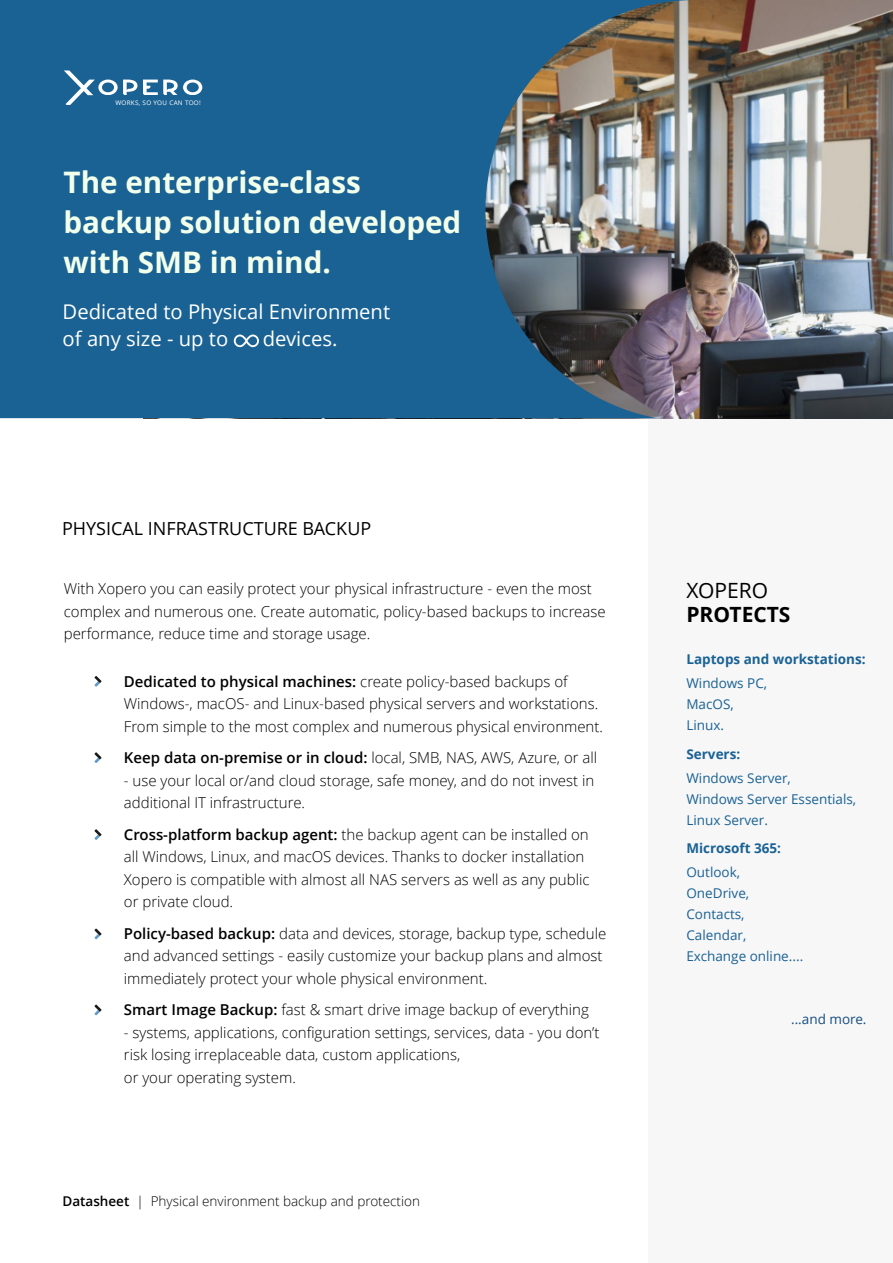
<style>
.page{position:relative;width:893px;height:1263px;background:#fff}
.page>*{position:absolute;margin:0;border:0;box-sizing:border-box;transform-origin:0 0}
.t1{font:700 29.7px/39.9px "Open Sans";color:#f1ffeb}
.t2{font:700 21px "Open Sans";color:#000}
.t3{font:21px "Open Sans";color:#000}
.t4{font:20.25px/27.3px "Open Sans";color:#fff}
.t5{font:18px "Open Sans";color:#000}
.t6{font:300 15px/22.5px "Open Sans";color:#000}
.t7{font:13.5px/21px "Open Sans";color:#1a6293}
.t8{font:300 13.5px "Open Sans";color:#000}
.t9{font:700 13.5px "Open Sans";color:#1a6293}
.t10{font:13.5px "Open Sans";color:#174e7e}
.t11{font:6.3px "Open Sans";letter-spacing:.04em;color:#fff}
.s1{font-weight:600}
</style>
<div class="page">
<div style="left:649px;top:0;width:244px;height:1263px;background:#f7f7f8"></div>
<img style="left:696px;top:0;width:197px;height:418px">
<img style="left:0;top:0;width:696px;height:418px">
<svg style="left:143px;top:80px;width:59px;height:15px"></svg>
<svg style="left:64px;top:70px;width:73px;height:35px"></svg>
<svg style="left:95px;top:829px;width:7px;height:11px"></svg>
<svg style="left:95px;top:928px;width:7px;height:11px"></svg>
<svg style="left:95px;top:1004px;width:7px;height:11px"></svg>
<svg style="left:95px;top:676px;width:7px;height:11px"></svg>
<svg style="left:95px;top:752px;width:7px;height:11px"></svg>
<svg style="left:234px;top:335px;width:25px;height:12px"></svg>
<p class="t11" style="left:115px;top:101px;width:87px">WORKS, SO YOU CAN TOO!</p>
<h1 class="t1" style="left:63px;top:165px;width:399px">The enterprise-class backup solution developed with SMB in mind.</h1>
<h3 class="t4" style="left:63px;top:300px;width:329px">Dedicated to Physical Environment of any size - up to</h3>
<h3 class="t4" style="left:263px;top:327px;width:76px">devices.</h3>
<p class="t5" style="left:62px;top:521px;width:311px">PHYSICAL INFRASTRUCTURE BACKUP</p>
<p class="t6" style="left:64px;top:579px;width:543px">With Xopero you can easily protect your physical infrastructure - even the most complex and numerous one. Create automatic, policy-based backups to increase performance, reduce time and storage usage.</p>
<p class="t6" style="left:124px;top:672px;width:481px"><span class="s1">Dedicated to physical machines:</span> create policy-based backups of<br>Windows-, macOS- and Linux-based physical servers and workstations.<br>From simple to the most complex and numerous physical environment.</p>
<p class="t6" style="left:124px;top:748px;width:475px"><span class="s1">Keep data on-premise or in cloud:</span> local, SMB, NAS, AWS, Azure, or all</p>
<p class="t6" style="left:124px;top:771px;width:472px">- use your local or/and cloud storage, safe money, and do not invest in additional IT infrastructure.</p>
<p class="t6" style="left:124px;top:825px;width:467px"><span class="s1">Cross-platform backup agent:</span> the backup agent can be installed on all Windows, Linux, and macOS devices. Thanks to docker installation Xopero is compatible with almost all NAS servers as well as any public or private cloud.</p>
<p class="t6" style="left:124px;top:924px;width:484px"><span class="s1">Policy-based backup:</span> data and devices, storage, backup type, schedule and advanced settings - easily customize your backup plans and almost immediately protect your whole physical environment.</p>
<p class="t6" style="left:124px;top:1000px;width:466px"><span class="s1">Smart Image Backup:</span> fast &amp; smart drive image backup of everything</p>
<p class="t6" style="left:124px;top:1023px;width:477px">- systems, applications, configuration settings, services, data - you don’t risk losing irreplaceable data, custom applications,<br>or your operating system.</p>
<p class="t8" style="left:63px;top:1195px;width:359px"><span class="s1">Datasheet</span> | Physical environment backup and protection</p>
<h2 class="t3" style="left:686px;top:582px;width:83px">XOPERO</h2>
<h2 class="t2" style="left:686px;top:606px;width:106px">PROTECTS</h2>
<p class="t9" style="left:686px;top:654px;width:181px">Laptops and workstations:</p>
<p class="t7" style="left:686px;top:674px;width:82px">Windows PC,<br>MacOS,<br>Linux.</p>
<p class="t9" style="left:686px;top:749px;width:55px">Servers:</p>
<p class="t7" style="left:686px;top:769px;width:171px">Windows Server,<br>Windows Server Essentials,<br>Linux Server.</p>
<p class="t9" style="left:686px;top:843px;width:96px">Microsoft 365:</p>
<p class="t7" style="left:686px;top:863px;width:118px">Outlook,<br>OneDrive,<br>Contacts,<br>Calendar,<br>Exchange online....</p>
<p class="t10" style="left:791px;top:1014px;width:77px">...and more.</p>
</div>
